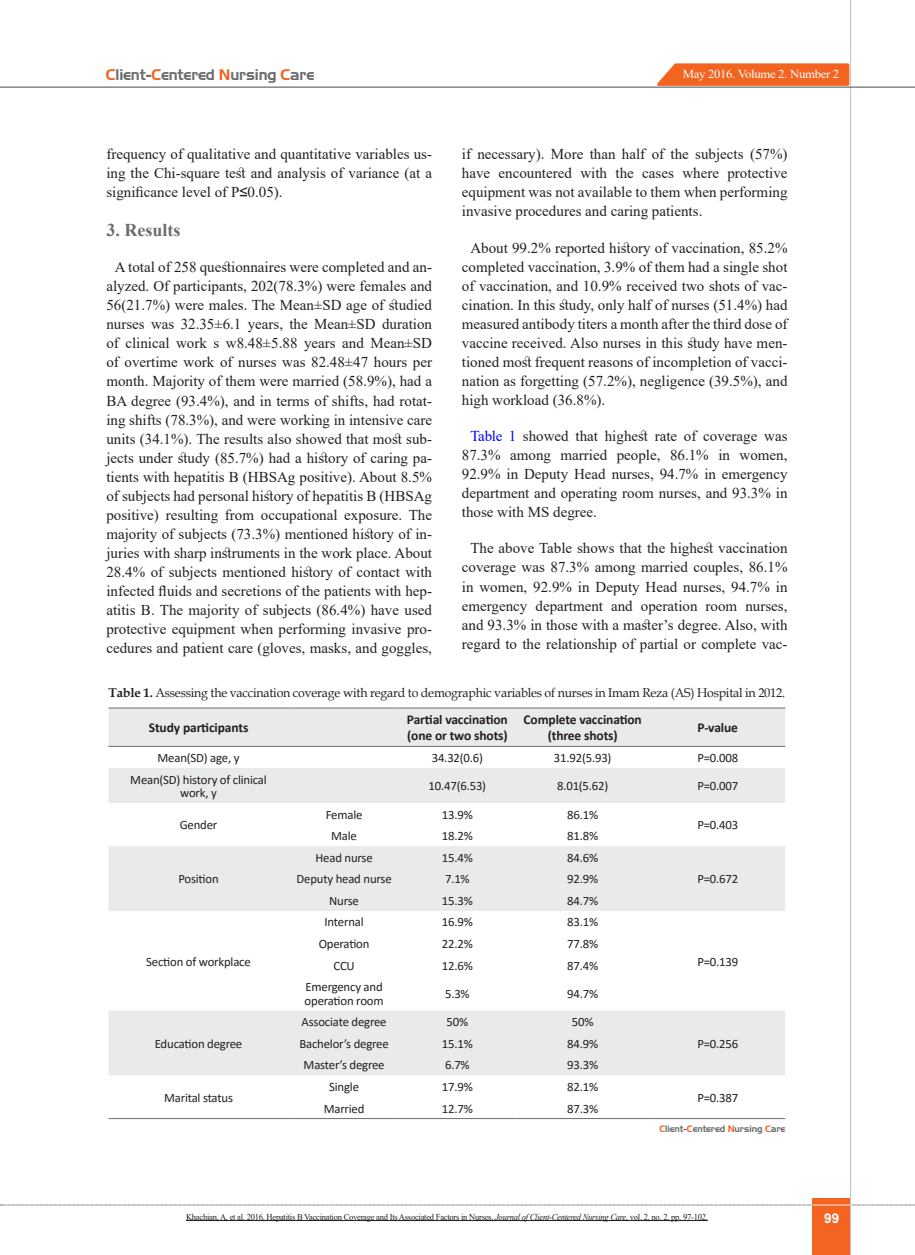
<style>
.page{position:relative;width:915px;height:1255px;background:#fff}
.page>*{position:absolute;margin:0;border:0;box-sizing:border-box;transform-origin:0 0}
.Titr-2{font:700 18px "Times New Roman";color:#6c6d70}
.matn-en{font:15px/19px "Times New Roman";color:#231f20;text-align:justify}
.t1{font:15px "Aero Regular SWFTE";letter-spacing:-.01em;color:#6c6d70}
.chart{font:700 13.5px/16.2px "Calibri";letter-spacing:-.01em;color:#231f20}
.t2{font:700 13.5px "Arial";color:#fff}
.chart-2{font:12.75px/13.5px "Calibri";letter-spacing:-.015em;color:#231f20;text-align:center}
.zirnevis{font:12.75px "Book Antiqua";letter-spacing:-.015em;color:#231f20}
.t3{font:12.15px "Times New Roman";letter-spacing:-.025em;color:#fff;scale:1.05 1}
.chart-3{font:9px "Times New Roman";letter-spacing:-.03em;color:#231f20;scale:.95 1}
.matn-en-2{font:9px "Aero Regular SWFTE";letter-spacing:-.01em;color:#6c6d70}
.s1{color:#f36421}
.s2{color:#00f}
.s3{font-weight:700}
.s4{font-family:"Arial"}
.s5{font-style:italic}
</style>
<div class="page">
<svg style="left:1px;top:1204px;width:914px;height:1px"></svg>
<div style="left:812px;top:1198px;width:38px;height:56px;background:#f36421"></div>
<hr style="left:849px;top:0;width:1px;height:1254px;background:#c2c3c6">
<hr style="left:0;top:87px;width:914px;height:1px;background:#5f5f62">
<hr style="left:812px;top:1204px;width:38px;height:1px;background:#ececee">
<svg style="left:651px;top:62px;width:199px;height:25px;background:#f27b43"></svg>
<svg style="left:108px;top:708px;width:677px;height:367px;fill:#e9eaeb"></svg>
<hr style="left:108px;top:707px;width:180px;height:1px;background:#6c6d70">
<hr style="left:288px;top:707px;width:111px;height:1px;background:#6c6d70">
<hr style="left:399px;top:707px;width:116px;height:1px;background:#6c6d70">
<hr style="left:515px;top:707px;width:135px;height:1px;background:#6c6d70">
<hr style="left:650px;top:707px;width:135px;height:1px;background:#6c6d70">
<hr style="left:108px;top:746px;width:180px;height:1px;background:#6c6d70">
<hr style="left:288px;top:746px;width:111px;height:1px;background:#6c6d70">
<hr style="left:399px;top:746px;width:116px;height:1px;background:#6c6d70">
<hr style="left:515px;top:746px;width:135px;height:1px;background:#6c6d70">
<hr style="left:650px;top:746px;width:135px;height:1px;background:#6c6d70">
<hr style="left:108px;top:1118px;width:180px;height:1px;background:#6c6d70">
<hr style="left:650px;top:1118px;width:135px;height:1px;background:#6c6d70">
<hr style="left:288px;top:1118px;width:111px;height:1px;background:#6c6d70">
<hr style="left:399px;top:1118px;width:116px;height:1px;background:#6c6d70">
<hr style="left:515px;top:1118px;width:135px;height:1px;background:#6c6d70">
<hr style="left:186px;top:1220px;width:521px;height:1px;background:#231f20">
<p class="t1" style="left:106px;top:66px;width:210px"><span class="s1">C</span>lient-<span class="s1">C</span>entered <span class="s1">N</span>ursing <span class="s1">C</span>are</p>
<p class="t3" style="left:682px;top:65px;width:150px">May 2016. Volume 2. Number 2</p>
<p class="matn-en" style="left:461px;top:144px;width:327px">if necessary). More than half of the subjects (57%) have encountered with the cases where protective equipment was not available to them when performing invasive procedures and caring patients.</p>
<p class="matn-en" style="left:461px;top:237px;width:327px;text-indent:9px">About 99.2% reported history of vaccination, 85.2% completed vaccination, 3.9% of them had a single shot of vaccination, and 10.9% received two shots of vac&shy;cination. In this study, only half of nurses (51.4%) had measured antibody titers a month after the third dose of vaccine received. Also nurses in this study have men&shy;tioned most frequent reasons of incompletion of vacci&shy;nation as forgetting (57.2%), negligence (39.5%), and high workload (36.8%).</p>
<p class="matn-en" style="left:461px;top:426px;width:327px;text-indent:9px"><span class="s2">Table 1</span> showed that highest rate of coverage was 87.3% among married people, 86.1% in women, 92.9% in Deputy Head nurses, 94.7% in emergency department and operating room nurses, and 93.3% in those with MS degree.</p>
<p class="matn-en" style="left:461px;top:538px;width:327px;text-align:center">The above Table shows that the highest vaccination coverage was 87.3% among married couples, 86.1% in women, 92.9% in Deputy Head nurses, 94.7% in emergency department and operation room nurses, and 93.3% in those with a master’s degree. Also, with regard to the relationship of partial or complete vac-</p>
<p class="zirnevis" style="left:108px;top:684px;width:678px"><span class="s3">Table 1.</span> Assessing the vaccination coverage with regard to demographic variables of nurses in Imam Reza (AS) Hospital in 2012.</p>
<p class="chart" style="left:149px;top:719px;width:101px">Study participants</p>
<p class="chart" style="left:407px;top:711px;width:102px">Partial vaccination (one or two shots)</p>
<p class="chart" style="left:523px;top:711px;width:120px;text-align:center">Complete vaccination (three shots)</p>
<p class="chart" style="left:697px;top:719px;width:42px">P-value</p>
<p class="chart-2" style="left:157px;top:750px;width:83px">Mean(SD) age, y</p>
<p class="chart-2" style="left:431px;top:750px;width:53px">34.32(0.6)</p>
<p class="chart-2" style="left:553px;top:750px;width:59px">31.92(5.93)</p>
<p class="chart-2" style="left:697px;top:750px;width:42px">P=0.008</p>
<p class="chart-2" style="left:130px;top:772px;width:138px">Mean(SD) history of clinical work, y</p>
<p class="chart-2" style="left:428px;top:779px;width:59px">10.47(6.53)</p>
<p class="chart-2" style="left:557px;top:779px;width:53px">8.01(5.62)</p>
<p class="chart-2" style="left:697px;top:779px;width:42px">P=0.007</p>
<p class="chart-2" style="left:180px;top:818px;width:39px">Gender</p>
<p class="matn-en" style="left:106px;top:144px;width:327px">frequency of qualitative and quantitative variables us&shy;ing the Chi-square test and analysis of variance (at a significance level of P<span class="s4">≤</span>0.05).</p>
<p class="Titr-2" style="left:106px;top:217px;width:75px">3. Results</p>
<p class="matn-en" style="left:106px;top:257px;width:327px;text-align:center">A total of 258 questionnaires were completed and an&shy;alyzed. Of participants, 202(78.3%) were females and 56(21.7%) were males. The Mean±SD age of studied nurses was 32.35±6.1 years, the Mean±SD duration of clinical work s w8.48±5.88 years and Mean±SD of overtime work of nurses was 82.48±47 hours per month. Majority of them were married (58.9%), had a BA degree (93.4%), and in terms of shifts, had rotat&shy;ing shifts (78.3%), and were working in intensive care units (34.1%). The results also showed that most sub&shy;jects under study (85.7%) had a history of caring pa&shy;tients with hepatitis B (HBSAg positive). About 8.5% of subjects had personal history of hepatitis B (HBSAg positive) resulting from occupational exposure. The majority of subjects (73.3%) mentioned history of in&shy;juries with sharp instruments in the work place. About 28.4% of subjects mentioned history of contact with infected fluids and secretions of the patients with hep&shy;atitis B. The majority of subjects (86.4%) have used protective equipment when performing invasive pro&shy;cedures and patient care (gloves, masks, and goggles,</p>
<p class="chart-2" style="left:326px;top:807px;width:38px">Female</p>
<p class="chart-2" style="left:442px;top:807px;width:32px">13.9%</p>
<p class="chart-2" style="left:567px;top:807px;width:32px">86.1%</p>
<p class="chart-2" style="left:697px;top:818px;width:42px">P=0.403</p>
<p class="chart-2" style="left:178px;top:872px;width:42px">Position</p>
<p class="chart-2" style="left:146px;top:954px;width:106px">Section of workplace</p>
<p class="chart-2" style="left:155px;top:1036px;width:89px">Education degree</p>
<p class="chart-2" style="left:164px;top:1090px;width:70px">Marital status</p>
<p class="chart-2" style="left:331px;top:828px;width:27px">Male</p>
<p class="chart-2" style="left:442px;top:828px;width:32px">18.2%</p>
<p class="chart-2" style="left:567px;top:828px;width:32px">81.8%</p>
<p class="chart-2" style="left:315px;top:850px;width:59px">Head nurse</p>
<p class="chart-2" style="left:442px;top:850px;width:32px">15.4%</p>
<p class="chart-2" style="left:567px;top:850px;width:32px">84.6%</p>
<p class="chart-2" style="left:296px;top:872px;width:97px">Deputy head nurse</p>
<p class="chart-2" style="left:445px;top:872px;width:26px">7.1%</p>
<p class="chart-2" style="left:567px;top:872px;width:32px">92.9%</p>
<p class="chart-2" style="left:697px;top:872px;width:42px">P=0.672</p>
<p class="chart-2" style="left:329px;top:893px;width:31px">Nurse</p>
<p class="chart-2" style="left:442px;top:893px;width:32px">15.3%</p>
<p class="chart-2" style="left:567px;top:893px;width:32px">84.7%</p>
<p class="chart-2" style="left:324px;top:915px;width:41px">Internal</p>
<p class="chart-2" style="left:442px;top:915px;width:32px">16.9%</p>
<p class="chart-2" style="left:567px;top:915px;width:32px">83.1%</p>
<p class="chart-2" style="left:318px;top:936px;width:52px">Operation</p>
<p class="chart-2" style="left:442px;top:936px;width:32px">22.2%</p>
<p class="chart-2" style="left:567px;top:936px;width:32px">77.8%</p>
<p class="chart-2" style="left:333px;top:958px;width:23px">CCU</p>
<p class="chart-2" style="left:442px;top:958px;width:32px">12.6%</p>
<p class="chart-2" style="left:567px;top:958px;width:32px">87.4%</p>
<p class="chart-2" style="left:304px;top:979px;width:80px;text-align:left">Emergency and operation room</p>
<p class="chart-2" style="left:445px;top:986px;width:26px">5.3%</p>
<p class="chart-2" style="left:567px;top:986px;width:32px">94.7%</p>
<p class="chart-2" style="left:697px;top:954px;width:42px">P=0.139</p>
<p class="chart-2" style="left:301px;top:1014px;width:86px">Associate degree</p>
<p class="chart-2" style="left:446px;top:1014px;width:23px">50%</p>
<p class="chart-2" style="left:571px;top:1014px;width:23px">50%</p>
<p class="chart-2" style="left:299px;top:1036px;width:91px">Bachelor’s degree</p>
<p class="chart-2" style="left:442px;top:1036px;width:32px">15.1%</p>
<p class="chart-2" style="left:567px;top:1036px;width:32px">84.9%</p>
<p class="chart-2" style="left:697px;top:1036px;width:42px">P=0.256</p>
<p class="chart-2" style="left:303px;top:1058px;width:82px">Master’s degree</p>
<p class="chart-2" style="left:445px;top:1058px;width:26px">6.7%</p>
<p class="chart-2" style="left:567px;top:1058px;width:32px">93.3%</p>
<p class="chart-2" style="left:329px;top:1079px;width:31px">Single</p>
<p class="chart-2" style="left:442px;top:1079px;width:32px">17.9%</p>
<p class="chart-2" style="left:567px;top:1079px;width:32px">82.1%</p>
<p class="chart-2" style="left:323px;top:1101px;width:42px">Married</p>
<p class="chart-2" style="left:442px;top:1101px;width:32px">12.7%</p>
<p class="chart-2" style="left:567px;top:1101px;width:32px">87.3%</p>
<p class="chart-2" style="left:697px;top:1090px;width:42px">P=0.387</p>
<p class="matn-en-2" style="left:659px;top:1123px;width:127px"><span class="s1">C</span>lient-<span class="s1">C</span>entered <span class="s1">N</span>ursing <span class="s1">C</span>are</p>
<p class="chart-3" style="left:186px;top:1210px;width:550px">Khachian, A, et al. 2016, Hepatitis B Vaccination Coverage and Its Associated Factors in Nurses, <span class="s5">Journal of Client-Centered Nursing Care</span>, vol. 2, no. 2, pp. 97-102.</p>
<p class="t2" style="left:823px;top:1208px;width:17px">99</p>
</div>
